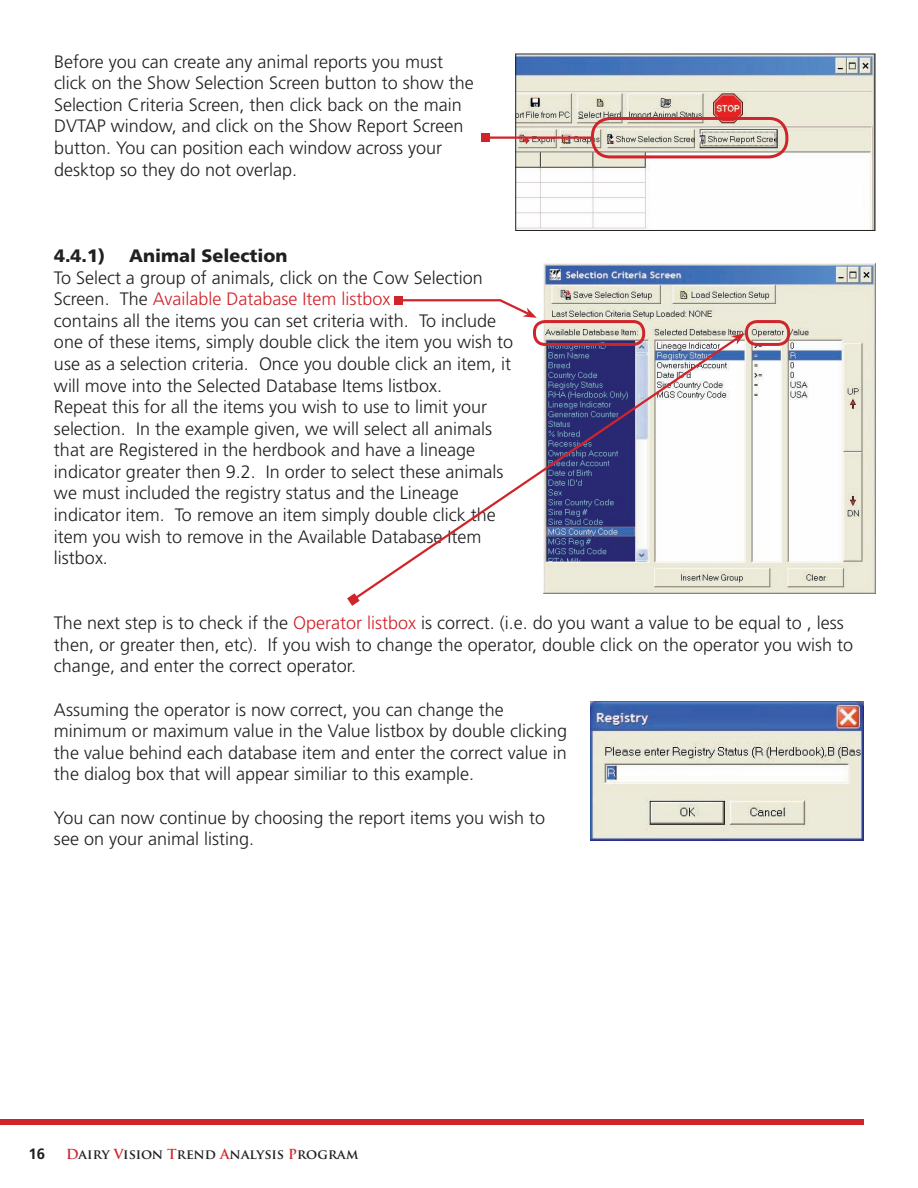
<style>
.page{position:relative;width:918px;height:1188px;background:#fff}
.page>*{position:absolute;margin:0;border:0;box-sizing:border-box;transform-origin:0 0}
.t1{font:300 18px/21.6px "Frutiger LT Std";color:#231f20}
.t2{font:700 15px "Frutiger LT Std";color:#231f20}
.t3{font:700 13.5px "Trajan Pro";color:#231f20}
.s1{font-weight:900}
.s2{font-weight:900;color:#fff}
.s3{color:#d1232a}
</style>
<div class="page">
<div style="left:0;top:1119px;width:864px;height:6px;background:#d1232a"></div>
<img style="left:517px;top:56px;width:356px;height:173px">
<div style="left:515px;top:54px;width:360px;height:177px;border:1px solid #231f20"></div>
<div style="left:591px;top:117px;width:197px;height:41px;border:3px solid #d1232a;border-radius:18px"></div>
<hr style="left:485px;top:137px;width:108px;height:2px;background:#d1232a">
<div style="left:481px;top:133px;width:9px;height:9px;background:#d1232a"></div>
<img style="left:544px;top:263px;width:331px;height:331px">
<div style="left:394px;top:296px;width:9px;height:9px;background:#d1232a"></div>
<svg style="left:403px;top:299px;width:134px;height:19px"></svg>
<div style="left:533px;top:320px;width:112px;height:26px;border:3px solid #d1232a;border-radius:11px"></div>
<svg style="left:360px;top:335px;width:380px;height:262px"></svg>
<svg style="left:347px;top:593px;width:13px;height:13px"></svg>
<svg style="left:731px;top:333px;width:14px;height:12px"></svg>
<div style="left:745px;top:320px;width:45px;height:26px;border:3px solid #d1232a;border-radius:10px"></div>
<img style="left:590px;top:701px;width:273px;height:140px">
<p class="t1" style="left:54px;top:51px;width:421px">Before you can create any animal reports you must click on the Show Selection Screen button to show the Selection Criteria Screen, then click back on the main DVTAP window, and click on the Show Report Screen button. You can position each window across your desktop so they do not overlap.</p>
<p class="t1" style="left:54px;top:245px;width:461px"><span class="s1">4.4.1)</span><span class="s2">----</span><span class="s1">Animal Selection<br></span>To Select a group of animals, click on the Cow Selection Screen. The <span class="s3">Available Database Item listbox<br></span>contains all the items you can set criteria with. To include one of these items, simply double click the item you wish to use as a selection criteria. Once you double click an item, it will move into the Selected Database Items listbox.<br>Repeat this for all the items you wish to use to limit your selection. In the example given, we will select all animals that are Registered in the herdbook and have a lineage indicator greater then 9.2. In order to select these animals we must included the registry status and the Lineage indicator item. To remove an item simply double click the item you wish to remove in the Available Database Item listbox.</p>
<p class="t1" style="left:54px;top:612px;width:801px">The next step is to check if the <span class="s3">Operator listbox</span> is correct. (i.e. do you want a value to be equal to , less then, or greater then, etc). If you wish to change the operator, double click on the operator you wish to change, and enter the correct operator.</p>
<p class="t1" style="left:54px;top:699px;width:515px">Assuming the operator is now correct, you can change the minimum or maximum value in the Value listbox by double clicking the value behind each database item and enter the correct value in the dialog box that will appear similiar to this example.</p>
<p class="t1" style="left:54px;top:807px;width:493px">You can now continue by choosing the report items you wish to see on your animal listing.</p>
<p class="t2" style="left:28px;top:1145px;width:18px">16</p>
<p class="t3" style="left:66px;top:1145px;width:294px"><span class="s3">D</span>airy <span class="s3">V</span>ision <span class="s3">T</span>rend <span class="s3">A</span>nalysis <span class="s3">P</span>rogram</p>
</div>
